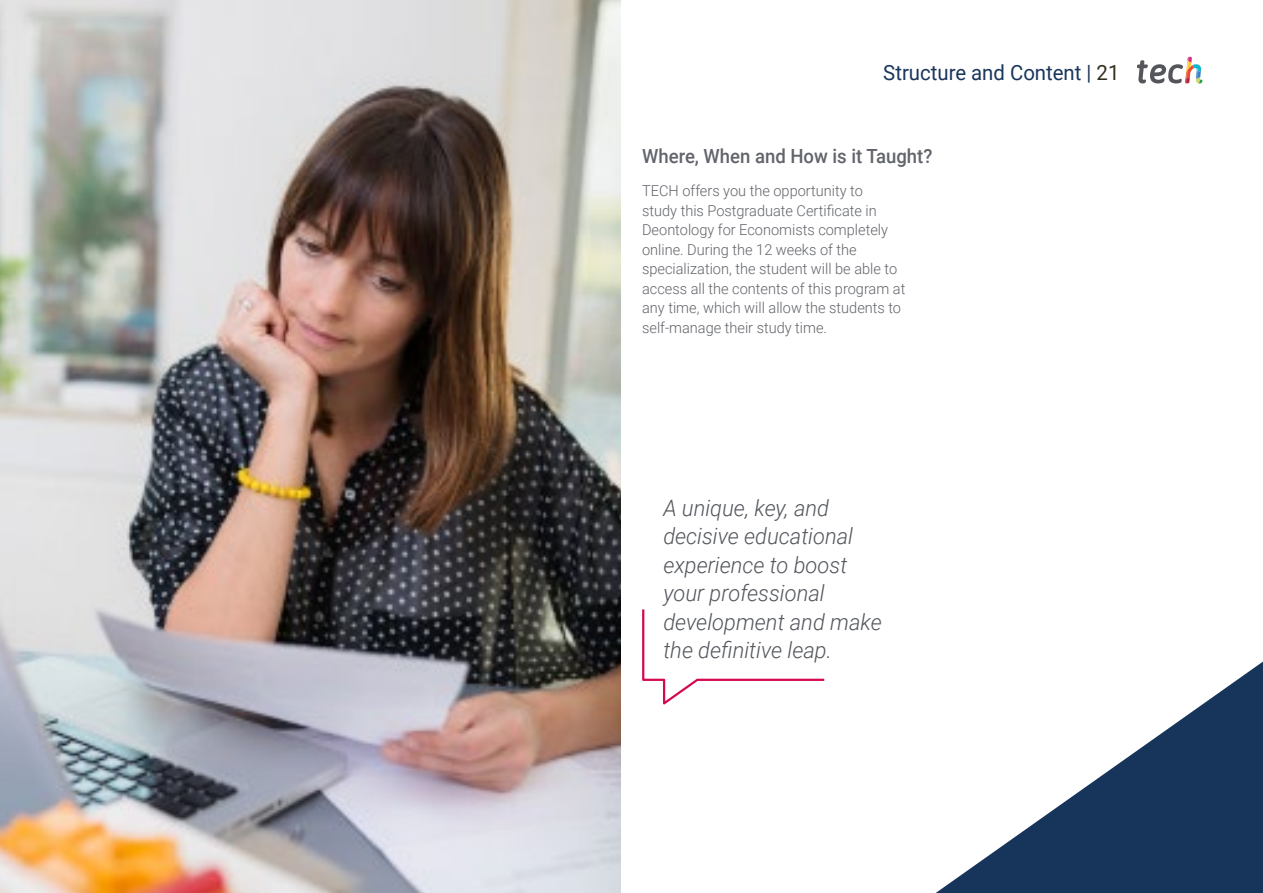
<style>
.page{position:relative;width:1263px;height:893px;background:#fff}
.page>*{position:absolute;margin:0;border:0;box-sizing:border-box;transform-origin:0 0}
.t1{font:italic 300 22.5px/28.5px "Roboto";color:#52555b}
.t2{font:21px "Roboto";color:#1a355c}
.t3{font:500 19.5px "Roboto";color:#61646a;scale:.95 1}
.t4{font:300 15px/19.5px "Roboto";color:#61646a}
.s1{color:#312e20}
</style>
<div class="page">
<svg style="left:1137px;top:57px;width:65px;height:27px"></svg>
<svg style="left:642px;top:609px;width:183px;height:96px"></svg>
<svg style="left:936px;top:661px;width:327px;height:232px"></svg>
<img style="left:0;top:0;width:621px;height:893px">
<h2 class="t2" style="left:883px;top:57px;width:238px">Structure and Content | <span class="s1">21</span></h2>
<h3 class="t3" style="left:642px;top:143px;width:307px">Where, When and How is it Taught?</h3>
<p class="t4" style="left:642px;top:181px;width:265px">TECH offers you the opportunity to<br>study this Postgraduate Certificate in Deontology for Economists completely online. During the 12 weeks of the specialization, the student will be able to access all the contents of this program at any time, which will allow the students to self-manage their study time.</p>
<h1 class="t1" style="left:663px;top:493px;width:220px">A unique, key, and decisive educational experience to boost your professional development and make the definitive leap.</h1>
</div>
